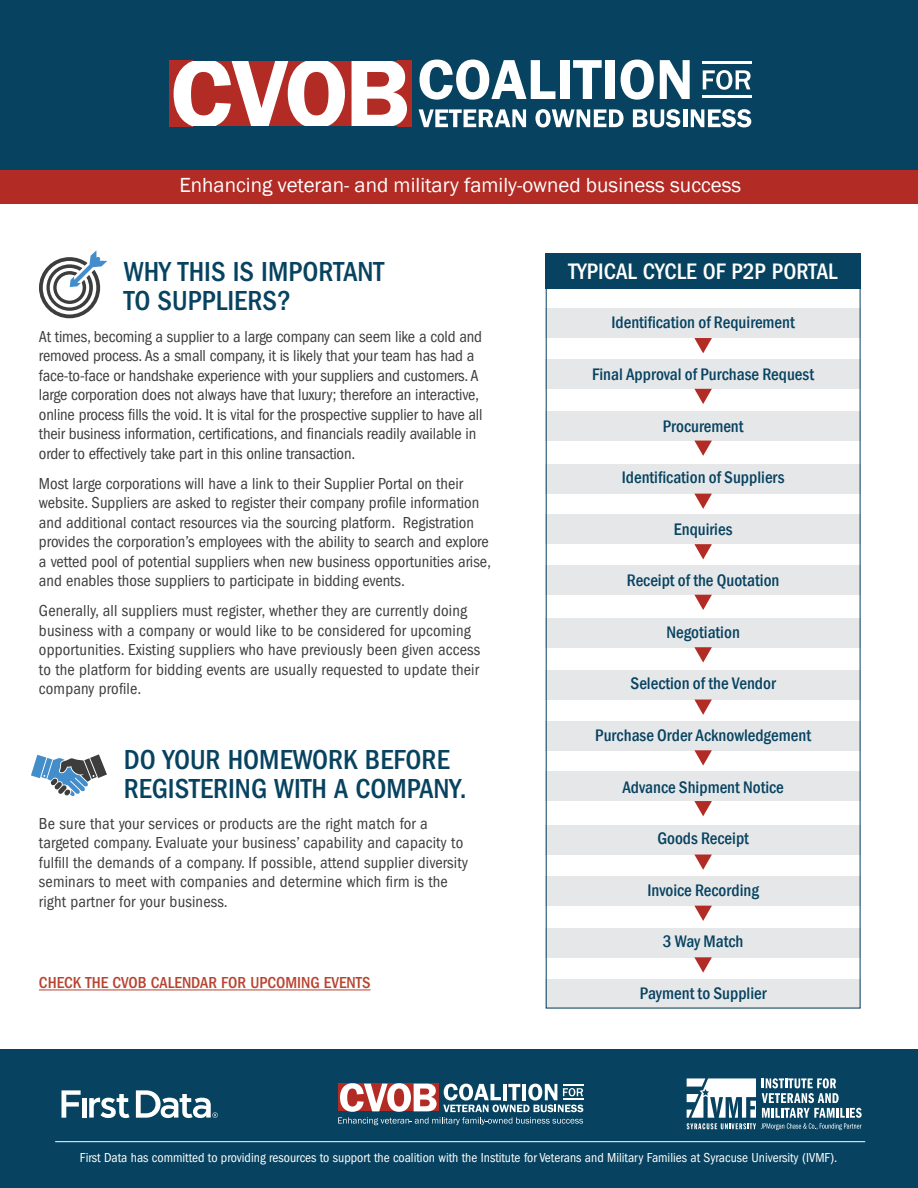
<style>
.page{position:relative;width:918px;height:1188px;background:#fff}
.page>*{position:absolute;margin:0;border:0;box-sizing:border-box;transform-origin:0 0}
.t1{font:500 condensed 28.5px/28.5px "ITC Franklin Gothic Std";color:#074360}
.t2{font:500 condensed 23.25px "ITC Franklin Gothic Std";color:#fff}
.t3{font:21px "Franklin Gothic";color:#fff}
.t4{font:500 condensed 17.25px "Franklin Gothic";color:#074360}
.t5{font:condensed 16.5px/19.5px "ITC Franklin Gothic Std";color:#3e3e3f}
.t6{font:500 condensed 16.5px "ITC Franklin Gothic Std";color:#b84331}
.t7{font:condensed 13.5px "ITC Franklin Gothic Std";color:#fff}
</style>
<div class="page">
<div style="left:0;top:1050px;width:918px;height:138px;background:#074360"></div>
<div style="left:0;top:170px;width:918px;height:34px;background:#b22b24"></div>
<div style="left:0;top:0;width:918px;height:170px;background:#074360"></div>
<div style="left:82px;top:1098px;width:5px;height:20px;background:#fff"></div>
<svg style="left:89px;top:1094px;width:41px;height:24px"></svg>
<svg style="left:62px;top:1090px;width:19px;height:28px"></svg>
<svg style="left:136px;top:1090px;width:82px;height:28px"></svg>
<svg style="left:338px;top:1083px;width:246px;height:42px"></svg>
<div style="left:169px;top:61px;width:242px;height:66px;background:#b22b24"></div>
<svg style="left:174px;top:59px;width:171px;height:69px"></svg>
<svg style="left:352px;top:60px;width:55px;height:67px"></svg>
<hr style="left:193px;top:127px;width:203px;height:2px;background:#074360">
<hr style="left:193px;top:58px;width:203px;height:3px;background:#074360">
<svg style="left:419px;top:109px;width:107px;height:18px"></svg>
<svg style="left:535px;top:109px;width:89px;height:18px"></svg>
<svg style="left:633px;top:109px;width:47px;height:18px"></svg>
<hr style="left:683px;top:109px;width:4px;height:18px;background:#fff">
<svg style="left:691px;top:109px;width:60px;height:18px"></svg>
<hr style="left:702px;top:95px;width:50px;height:3px;background:#fff">
<hr style="left:702px;top:61px;width:50px;height:3px;background:#fff">
<svg style="left:420px;top:60px;width:135px;height:40px"></svg>
<div style="left:560px;top:60px;width:9px;height:39px;background:#fff"></div>
<svg style="left:573px;top:60px;width:29px;height:39px"></svg>
<div style="left:606px;top:60px;width:9px;height:39px;background:#fff"></div>
<svg style="left:621px;top:60px;width:33px;height:40px"></svg>
<svg style="left:660px;top:60px;width:30px;height:39px"></svg>
<svg style="left:703px;top:70px;width:48px;height:20px"></svg>
<hr style="left:55px;top:1141px;width:810px;height:1px;background:#fff">
<hr style="left:39px;top:990px;width:332px;height:1px;background:#b84331">
<svg style="left:687px;top:1078px;width:175px;height:52px"></svg>
<div style="left:545px;top:670px;width:316px;height:30px;background:#e6e7e9"></div>
<div style="left:545px;top:464px;width:316px;height:30px;background:#e6e7e9"></div>
<div style="left:545px;top:359px;width:316px;height:30px;background:#e6e7e9"></div>
<div style="left:545px;top:309px;width:316px;height:29px;background:#e6e7e9"></div>
<div style="left:545px;top:979px;width:316px;height:30px;background:#e6e7e9"></div>
<div style="left:545px;top:515px;width:316px;height:29px;background:#e6e7e9"></div>
<div style="left:545px;top:565px;width:316px;height:30px;background:#e6e7e9"></div>
<div style="left:545px;top:721px;width:316px;height:29px;background:#e6e7e9"></div>
<div style="left:545px;top:772px;width:316px;height:29px;background:#e6e7e9"></div>
<div style="left:545px;top:876px;width:316px;height:30px;background:#e6e7e9"></div>
<div style="left:545px;top:928px;width:316px;height:29px;background:#e6e7e9"></div>
<div style="left:545px;top:411px;width:316px;height:30px;background:#e6e7e9"></div>
<div style="left:545px;top:618px;width:316px;height:29px;background:#e6e7e9"></div>
<div style="left:545px;top:825px;width:316px;height:30px;background:#e6e7e9"></div>
<svg style="left:694px;top:338px;width:18px;height:15px"></svg>
<svg style="left:694px;top:389px;width:18px;height:15px"></svg>
<svg style="left:694px;top:441px;width:18px;height:15px"></svg>
<svg style="left:694px;top:494px;width:18px;height:15px"></svg>
<svg style="left:694px;top:544px;width:18px;height:15px"></svg>
<svg style="left:694px;top:595px;width:18px;height:15px"></svg>
<svg style="left:694px;top:647px;width:18px;height:16px"></svg>
<svg style="left:694px;top:700px;width:18px;height:15px"></svg>
<svg style="left:694px;top:801px;width:18px;height:15px"></svg>
<svg style="left:694px;top:855px;width:18px;height:15px"></svg>
<svg style="left:694px;top:906px;width:18px;height:15px"></svg>
<svg style="left:694px;top:957px;width:18px;height:16px"></svg>
<svg style="left:694px;top:750px;width:18px;height:16px"></svg>
<div style="left:545px;top:253px;width:316px;height:36px;background:#074360"></div>
<svg style="left:31px;top:754px;width:76px;height:42px"></svg>
<svg style="left:39px;top:250px;width:68px;height:68px"></svg>
<p class="t3" style="left:179px;top:172px;width:563px">Enhancing veteran- and military family-owned business success</p>
<h1 class="t1" style="left:124px;top:258px;width:262px">WHY THIS IS IMPORTANT<br>TO SUPPLIERS?</h1>
<p class="t5" style="left:39px;top:327px;width:445px">At times, becoming a supplier to a large company can seem like a cold and removed process. As a small company, it is likely that your team has had a face-to-face or handshake experience with your suppliers and customers. A large corporation does not always have that luxury; therefore an interactive, online process fills the void. It is vital for the prospective supplier to have all their business information, certifications, and financials readily available in order to effectively take part in this online transaction.</p>
<p class="t5" style="left:39px;top:474px;width:454px">Most large corporations will have a link to their Supplier Portal on their website. Suppliers are asked to register their company profile information and additional contact resources via the sourcing platform. Registration provides the corporation’s employees with the ability to search and explore a vetted pool of potential suppliers when new business opportunities arise, and enables those suppliers to participate in bidding events.</p>
<p class="t5" style="left:39px;top:601px;width:443px">Generally, all suppliers must register, whether they are currently doing business with a company or would like to be considered for upcoming opportunities. Existing suppliers who have previously been given access to the platform for bidding events are usually requested to update their company profile.</p>
<h1 class="t1" style="left:124px;top:746px;width:344px">DO YOUR HOMEWORK BEFORE<br>REGISTERING WITH A COMPANY.</h1>
<p class="t5" style="left:39px;top:814px;width:430px">Be sure that your services or products are the right match for a targeted company. Evaluate your business’ capability and capacity to fulfill the demands of a company. If possible, attend supplier diversity seminars to meet with companies and determine which firm is the right partner for your business.</p>
<p class="t6" style="left:39px;top:974px;width:333px">CHECK THE CVOB CALENDAR FOR UPCOMING EVENTS</p>
<h2 class="t2" style="left:569px;top:258px;width:271px">TYPICAL CYCLE OF P2P PORTAL</h2>
<p class="t4" style="left:611px;top:311px;width:185px">Identification of Requirement</p>
<p class="t4" style="left:592px;top:363px;width:223px">Final Approval of Purchase Request</p>
<p class="t4" style="left:663px;top:414px;width:82px">Procurement</p>
<p class="t4" style="left:622px;top:466px;width:164px">Identification of Suppliers</p>
<p class="t4" style="left:674px;top:518px;width:60px">Enquiries</p>
<p class="t4" style="left:627px;top:569px;width:154px">Receipt of the Quotation</p>
<p class="t4" style="left:666px;top:621px;width:75px">Negotiation</p>
<p class="t4" style="left:631px;top:672px;width:147px">Selection of the Vendor</p>
<p class="t4" style="left:595px;top:724px;width:217px">Purchase Order Acknowledgement</p>
<p class="t4" style="left:622px;top:776px;width:163px">Advance Shipment Notice</p>
<p class="t4" style="left:657px;top:827px;width:93px">Goods Receipt</p>
<p class="t4" style="left:647px;top:879px;width:113px">Invoice Recording</p>
<p class="t4" style="left:663px;top:930px;width:82px">3 Way Match</p>
<p class="t4" style="left:640px;top:982px;width:128px">Payment to Supplier</p>
<p class="t7" style="left:80px;top:1150px;width:759px">First Data has committed to providing resources to support the coalition with the Institute for Veterans and Military Families at Syracuse University (IVMF).</p>
</div>
